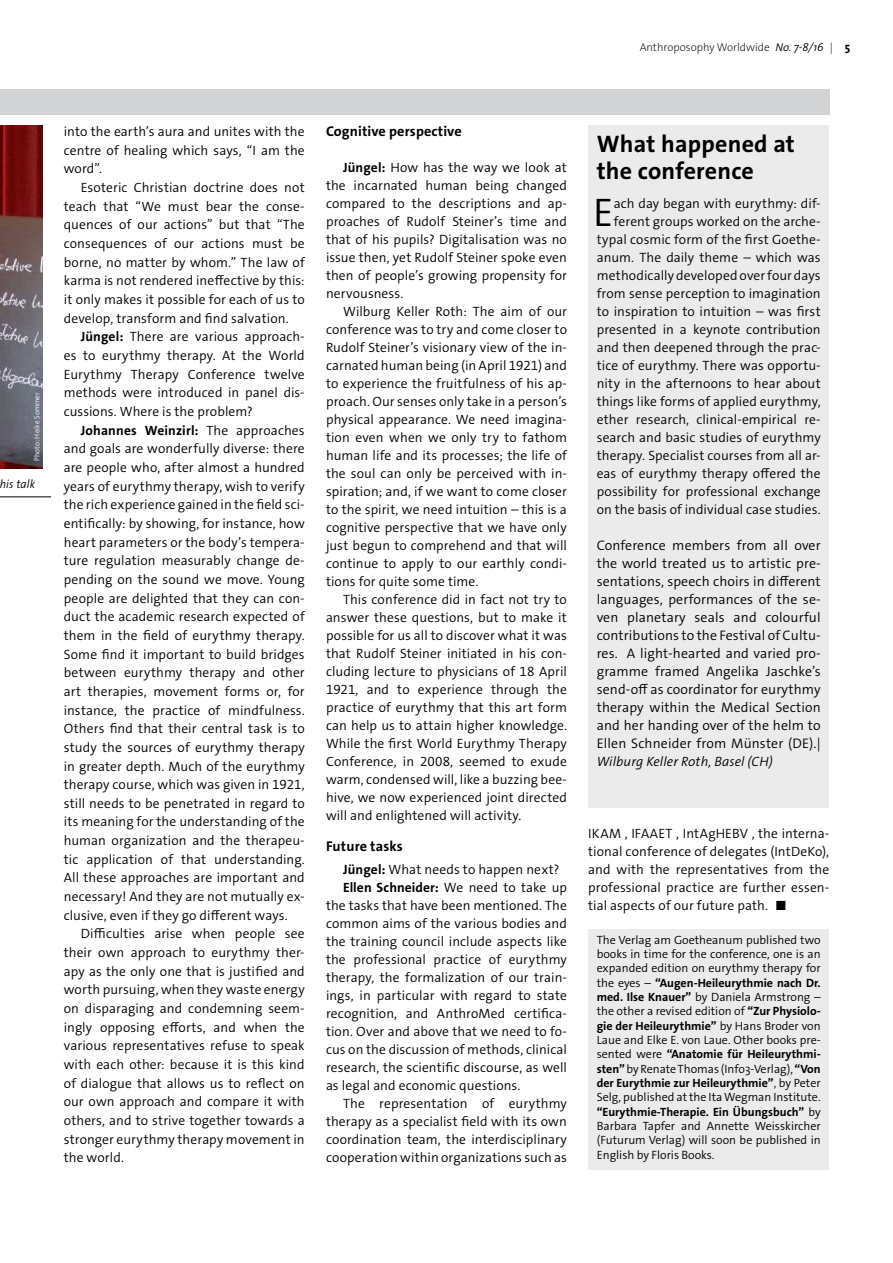
<style>
.page{position:relative;width:893px;height:1263px;background:#fff}
.page>*{position:absolute;margin:0;border:0;box-sizing:border-box;transform-origin:0 0}
.t1{font:300 40.2px "The Sans Os F";color:#000}
.t2{font:700 24px/27px "The Sans Os F";letter-spacing:.01em;color:#000}
.t3{font:700 14.25px "The Sans Os F";letter-spacing:.01em;color:#000}
.t4{font:300 13.8px/18px "The Sans Os F";letter-spacing:.01em;color:#000;text-align:justify}
.t5{font:300 13.5px/18px "The Sans Os F";letter-spacing:.005em;color:#000;text-align:justify}
.t6{font:700 13.5px "The Sans Os F";letter-spacing:.005em;color:#000}
.t7{font:italic 300 13.5px "The Sans Os F";letter-spacing:.01em;color:#000}
.t8{font:300 12px/14.4px "The Sans Os F";color:#000;text-align:justify}
.t9{font:italic 300 12px "The Sans Os F";letter-spacing:.015em;color:#000;scale:.95 1}
.t10{font:200 11.25px "The Sans Os F";color:#000}
.t11{font:300 7.5px "The Sans Os F";letter-spacing:.015em;color:#fff;scale:.95 1}
.s1{font-weight:300;font-style:italic}
.s2{font-weight:700;font-size:12px}
.s3{font-weight:700}
.s4{font-weight:300}
.s5{font-family:"The Sans Bold Expert";font-weight:400}
</style>
<div class="page">
<div style="left:0;top:89px;width:829px;height:26px;background:#d1d3d4"></div>
<img style="left:0;top:125px;width:43px;height:343px">
<hr style="left:0;top:496px;width:51px;height:1px;background:#000">
<div style="left:588px;top:125px;width:241px;height:683px;background:#ebebec"></div>
<div style="left:588px;top:929px;width:241px;height:240px;background:#ebebec"></div>
<p class="t10" style="left:640px;top:40px;width:212px">Anthroposophy Worldwide <span class="s1">No. 7-8/16</span> | <span class="s2">5</span></p>
<p class="t11" style="left:32px;top:461px;width:74px;rotate:-90deg">Photo: Heike Sommer</p>
<p class="t9" style="left:-1px;top:476px;width:39px">his talk</p>
<p class="t5" style="left:64px;top:122px;width:242px;line-height:18.6px">into the earth’s aura and unites with the centre of healing which says, “I am the word”.</p>
<p class="t5" style="left:64px;top:178px;width:243px;line-height:18.6px;text-indent:17px">Esoteric Christian doctrine does not teach that “We must bear the conse&shy;quences of our actions” but that “The consequences of our actions must be borne, no matter by whom.” The law of karma is not rendered ineffective by this: it only makes it possible for each of us to develop, transform and find salvation.</p>
<p class="t5" style="left:64px;top:328px;width:242px;line-height:18.6px;text-indent:17px"><span class="s3">Jüngel:</span> There are various approach&shy;es to eurythmy therapy. At the World Eurythmy Therapy Conference twelve methods were introduced in panel dis&shy;cussions. Where is the problem?</p>
<p class="t5" style="left:64px;top:421px;width:243px;line-height:18.6px;text-indent:17px"><span class="s3">Johannes Weinzirl:</span> The approaches and goals are wonderfully diverse: there are people who, after almost a hundred years of eurythmy therapy, wish to verify the rich experience gained in the field sci&shy;entifically: by showing, for instance, how heart parameters or the body’s tempera&shy;ture regulation measurably change de&shy;pending on the sound we move. Young people are delighted that they can con&shy;duct the academic research expected of them in the field of eurythmy therapy.<br>Some find it important to build bridges between eurythmy therapy and other art therapies, movement forms or, for instance, the practice of mindfulness.<br>Others find that their central task is to study the sources of eurythmy therapy in greater depth. Much of the eurythmy therapy course, which was given in 1921, still needs to be penetrated in regard to its meaning for the understanding of the human organization and the therapeu&shy;tic application of that understanding.<br>All these approaches are important and necessary! And they are not mutually ex&shy;clusive, even if they go different ways.</p>
<p class="t5" style="left:64px;top:925px;width:242px;line-height:18.6px;text-indent:17px">Difficulties arise when people see their own approach to eurythmy ther&shy;apy as the only one that is justified and worth pursuing, when they waste energy on disparaging and condemning seem&shy;ingly opposing efforts, and when the various representatives refuse to speak with each other: because it is this kind of dialogue that allows us to reflect on our own approach and compare it with others, and to strive together towards a stronger eurythmy therapy movement in the world.</p>
<p class="t3" style="left:326px;top:122px;width:137px">Cognitive perspective</p>
<p class="t5" style="left:326px;top:159px;width:242px;text-indent:17px"><span class="s3">Jüngel:</span> How has the way we look at the incarnated human being changed compared to the descriptions and ap&shy;proaches of Rudolf Steiner’s time and that of his pupils? Digitalisation was no issue then, yet Rudolf Steiner spoke even then of people’s growing propensity for nervousness.</p>
<p class="t5" style="left:326px;top:303px;width:243px;text-indent:17px">Wilburg Keller Roth: The aim of our conference was to try and come closer to Rudolf Steiner’s visionary view of the in&shy;carnated human being (in April 1921) and to experience the fruitfulness of his ap&shy;proach. Our senses only take in a person’s physical appearance. We need imagina&shy;tion even when we only try to fathom human life and its processes; the life of the soul can only be perceived with in&shy;spiration; and, if we want to come closer to the spirit, we need intuition – this is a cognitive perspective that we have only just begun to comprehend and that will continue to apply to our earthly condi&shy;tions for quite some time.</p>
<p class="t5" style="left:326px;top:591px;width:242px;text-indent:17px">This conference did in fact not try to answer these questions, but to make it possible for us all to discover what it was that Rudolf Steiner initiated in his con&shy;cluding lecture to physicians of 18 April 1921, and to experience through the practice of eurythmy that this art form can help us to attain higher knowledge.<br>While the first World Eurythmy Therapy Conference, in 2008, seemed to exude warm, condensed will, like a buzzing bee&shy;hive, we now experienced joint directed will and enlightened will activity.</p>
<p class="t3" style="left:326px;top:837px;width:78px">Future tasks</p>
<p class="t5" style="left:343px;top:861px;width:218px"><span class="s3">Jüngel:</span> What needs to happen next?</p>
<p class="t6" style="left:343px;top:879px;width:225px">Ellen Schneider: <span class="s4">We need to take up</span></p>
<p class="t5" style="left:326px;top:897px;width:242px">the tasks that have been mentioned. The</p>
<p class="t5" style="left:326px;top:915px;width:242px">common aims of the various bodies and</p>
<p class="t5" style="left:326px;top:933px;width:242px">the training council include aspects like</p>
<p class="t5" style="left:326px;top:951px;width:242px">the professional practice of eurythmy</p>
<p class="t5" style="left:326px;top:969px;width:242px">therapy, the formalization of our train-</p>
<p class="t5" style="left:326px;top:987px;width:242px">ings, in particular with regard to state</p>
<p class="t5" style="left:326px;top:1005px;width:242px">recognition, and AnthroMed certifica-</p>
<p class="t5" style="left:326px;top:1023px;width:242px">tion. Over and above that we need to fo-</p>
<p class="t5" style="left:326px;top:1041px;width:242px">cus on the discussion of methods, clinical</p>
<p class="t5" style="left:326px;top:1059px;width:242px">research, the scientific discourse, as well</p>
<p class="t5" style="left:326px;top:1077px;width:196px">as legal and economic questions.</p>
<p class="t5" style="left:343px;top:1095px;width:225px">The representation of eurythmy</p>
<p class="t5" style="left:326px;top:1113px;width:242px">therapy as a specialist field with its own</p>
<p class="t5" style="left:326px;top:1131px;width:242px">coordination team, the interdisciplinary</p>
<p class="t5" style="left:326px;top:1149px;width:242px">cooperation within organizations such as</p>
<h2 class="t2" style="left:597px;top:130px;width:200px">What happened at the conference</h2>
<h1 class="t1" style="left:593px;top:187px;width:22px">E</h1>
<p class="t5" style="left:597px;top:195px;width:225px;text-align:right">ach day began with eurythmy: dif&shy;ferent groups worked on the arche&shy;typal cosmic form of the first Goethe&shy;anum. The daily theme – which was methodically developed over four days from sense perception to imagination to inspiration to intuition – was first presented in a keynote contribution and then deepened through the prac&shy;tice of eurythmy. There was opportu&shy;nity in the afternoons to hear about things like forms of applied eurythmy, ether research, clinical-empirical re&shy;search and basic studies of eurythmy therapy. Specialist courses from all ar&shy;eas of eurythmy therapy offered the possibility for professional exchange on the basis of individual case studies.</p>
<p class="t4" style="left:597px;top:537px;width:225px">Conference members from all over the world treated us to artistic pre&shy;sentations, speech choirs in different languages, performances of the se&shy;ven planetary seals and colourful contributions to the Festival of Cultu&shy;res. A light-hearted and varied pro&shy;gramme framed Angelika Jaschke’s send-off as coordinator for eurythmy therapy within the Medical Section and her handing over of the helm to Ellen Schneider from Münster (DE).|</p>
<p class="t7" style="left:597px;top:753px;width:178px">Wilburg Keller Roth, Basel (CH)</p>
<p class="t5" style="left:588px;top:825px;width:242px">IKAM , IFAAET , IntAgHEBV , the interna&shy;tional conference of delegates (IntDeKo), and with the representatives from the professional practice are further essen&shy;tial aspects of our future path. <span class="s5">ó</span></p>
<p class="t8" style="left:597px;top:932px;width:225px">The Verlag am Goetheanum published two books in time for the conference, one is an expanded edition on eurythmy therapy for the eyes – <span class="s3">“Augen-Heileurythmie nach Dr. med. Ilse Knauer”</span> by Daniela Armstrong – the other a revised edition of <span class="s3">“Zur Physiolo&shy;gie der Heileurythmie”</span> by Hans Broder von Laue and Elke E. von Laue. Other books pre&shy;sented were <span class="s3">“Anatomie für Heileurythmi&shy;sten”</span> by Renate Thomas (Info3-Verlag), <span class="s3">“Von der Eurythmie zur Heileurythmie”</span>, by Peter Selg, published at the Ita Wegman Institute. <span class="s3">“Eurythmie-Therapie. Ein Übungsbuch”</span> by Barbara Tapfer and Annette Weisskircher (Futurum Verlag) will soon be published in English by Floris Books.</p>
</div>
